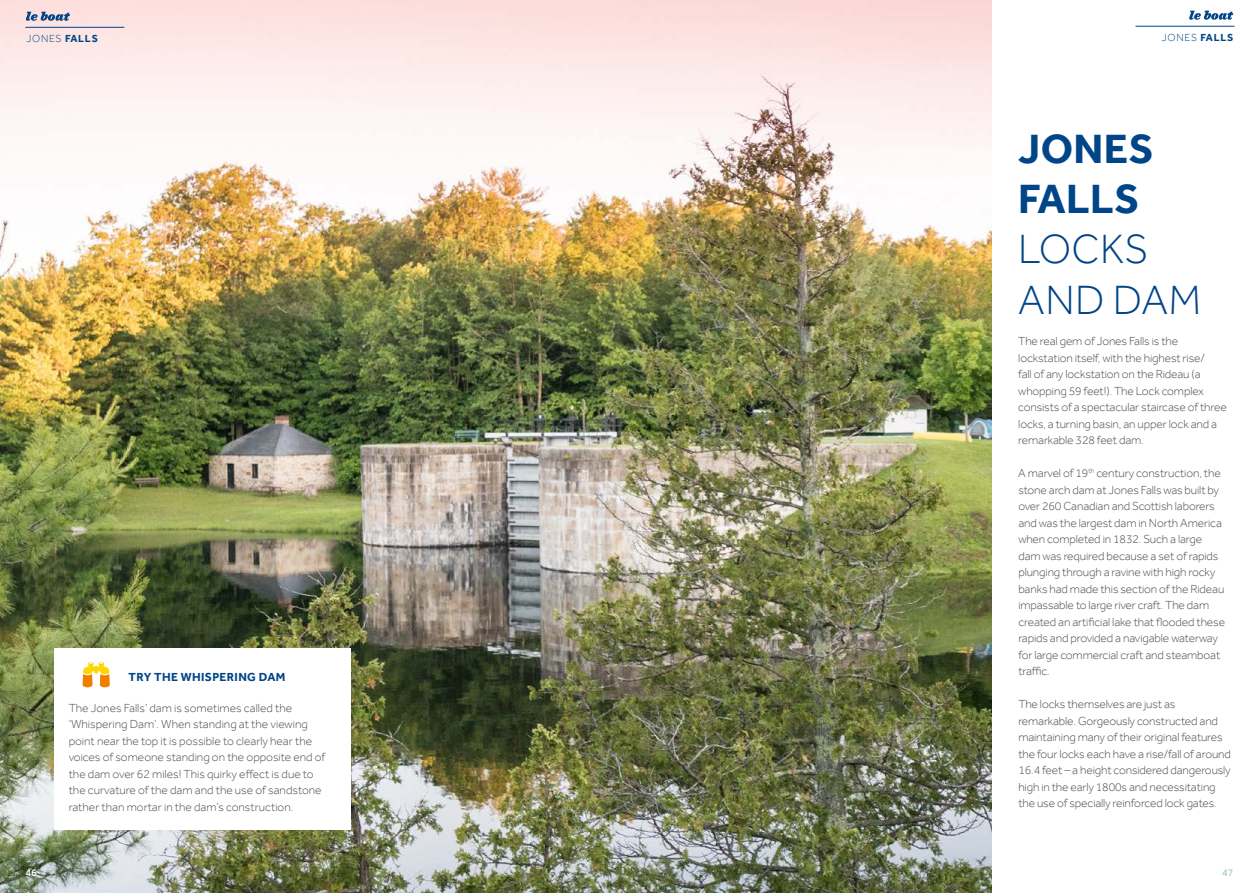
<style>
.page{position:relative;width:1259px;height:893px;background:#fff}
.page>*{position:absolute;margin:0;border:0;box-sizing:border-box;transform-origin:0 0}
.t1{font:300 42px/50.4px "Effra";letter-spacing:.01em;color:#004587}
.t2{font:700 42px/50.4px "Effra";letter-spacing:.01em;color:#004587}
.t3{font:300 12px/16.5px "Effra";letter-spacing:-.01em;color:#484d52}
.t4{font:700 12px "Effra";letter-spacing:.03em;color:#004587}
.t5{font:300 10.5px "Effra";letter-spacing:.075em;color:#004587}
.t6{font:500 10.5px "Effra";color:#fff}
.t7{font:500 10.5px "Effra";color:#b9ced4}
.s1{font-weight:700}
</style>
<div class="page">
<img style="left:0;top:0;width:991px;height:893px">
<div style="left:54px;top:648px;width:296px;height:181px;background:#fff"></div>
<hr style="left:1135px;top:26px;width:99px;height:1px;background:#004587">
<svg style="left:1189px;top:11px;width:44px;height:9px"></svg>
<hr style="left:25px;top:27px;width:99px;height:1px;background:#004587">
<svg style="left:26px;top:12px;width:44px;height:9px"></svg>
<svg style="left:83px;top:662px;width:27px;height:25px"></svg>
<p class="t5" style="left:26px;top:33px;width:73px">JONES <span class="s1">FALLS</span></p>
<p class="t5" style="left:1162px;top:32px;width:73px">JONES <span class="s1">FALLS</span></p>
<p class="t4" style="left:129px;top:670px;width:158px">TRY THE WHISPERING DAM</p>
<p class="t3" style="left:69px;top:700px;width:258px">The Jones Falls’ dam is sometimes called the ‘Whispering Dam’. When standing at the viewing point near the top it is possible to clearly hear the voices of someone standing on the opposite end of the dam over 62 miles! This quirky effect is due to the curvature of the dam and the use of sandstone rather than mortar in the dam’s construction.</p>
<h1 class="t2" style="left:1018px;top:123px;width:137px">JONES<br>FALLS</h1>
<h1 class="t1" style="left:1018px;top:224px;width:185px">LOCKS<br>AND DAM</h1>
<p class="t3" style="left:1018px;top:333px;width:210px">The real gem of Jones Falls is the lockstation itself, with the highest rise/<br>fall of any lockstation on the Rideau (a whopping 59 feet!). The Lock complex consists of a spectacular staircase of three locks, a turning basin, an upper lock and a remarkable 328 feet dam.</p>
<p class="t3" style="left:1018px;top:465px;width:208px">A marvel of 19<sup>th</sup> century construction, the stone arch dam at Jones Falls was built by over 260 Canadian and Scottish laborers and was the largest dam in North America when completed in 1832. Such a large dam was required because a set of rapids plunging through a ravine with high rocky banks had made this section of the Rideau impassable to large river craft. The dam created an artificial lake that flooded these rapids and provided a navigable waterway for large commercial craft and steamboat traffic.</p>
<p class="t3" style="left:1018px;top:696px;width:214px">The locks themselves are just as remarkable. Gorgeously constructed and maintaining many of their original features the four locks each have a rise/fall of around 16.4 feet – a height considered dangerously high in the early 1800s and necessitating the use of specially reinforced lock gates.</p>
<p class="t6" style="left:26px;top:866px;width:13px">46</p>
<p class="t7" style="left:1222px;top:866px;width:13px">47</p>
</div>
